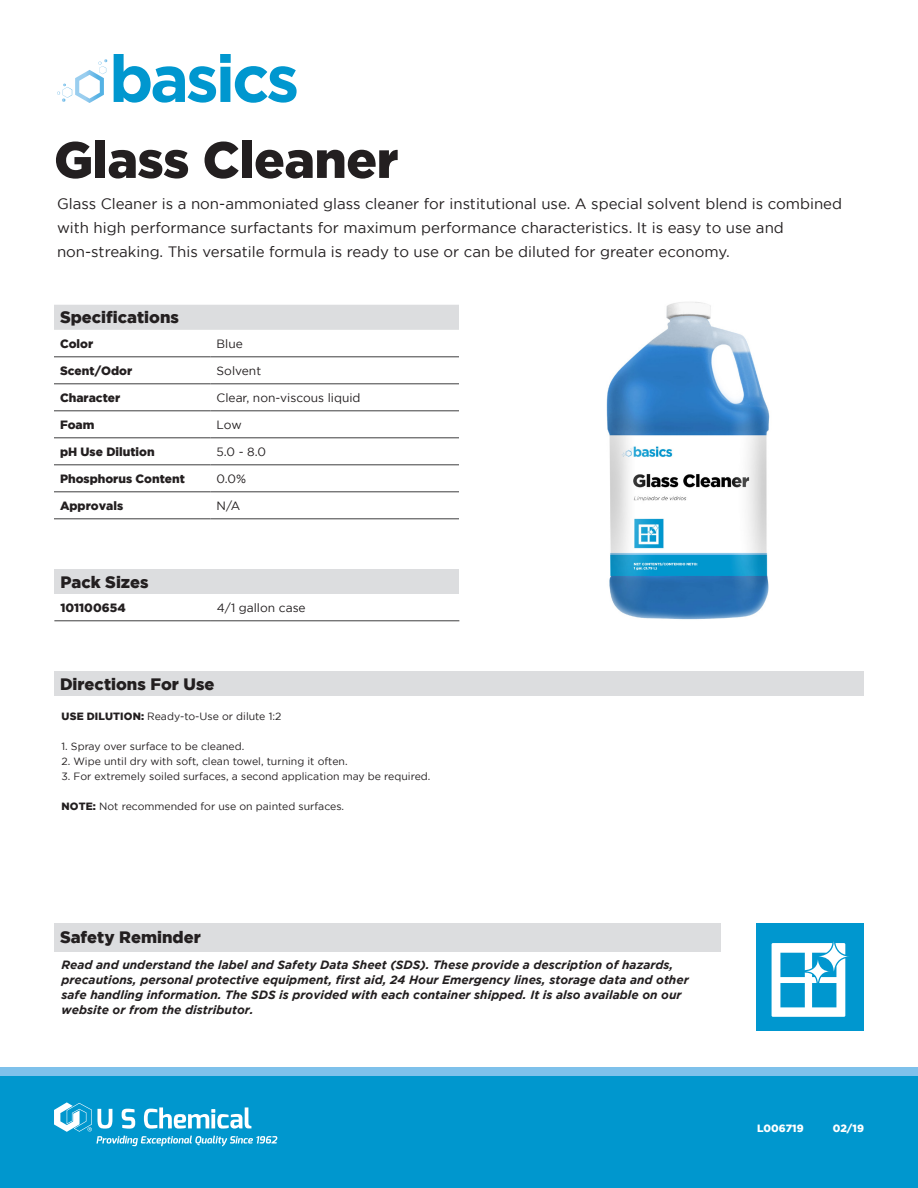
<style>
.page{position:relative;width:918px;height:1188px;background:#fff}
.page>*{position:absolute;margin:0;border:0;box-sizing:border-box;transform-origin:0 0}
.t1{font:900 51px "Gotham";letter-spacing:-.01em;color:#231f20}
.t2{font:900 16.5px "Gotham";color:#231f20}
.t3{font:15px/24px "Gotham";color:#231f20}
.t4{font:italic 700 12px/15px "Gotham";color:#231f20}
.t5{font:900 12px "Gotham";color:#231f20}
.t6{font:12px "Gotham";color:#231f20}
.t7{font:10.5px "Gotham";color:#231f20}
.t8{font:900 10.5px "Gotham";color:#fff}
.s1{font-weight:900}
</style>
<div class="page">
<div style="left:1px;top:1076px;width:917px;height:112px;background:#0097ce"></div>
<div style="left:1px;top:1068px;width:917px;height:8px;background:#7ec1eb"></div>
<div style="left:54px;top:672px;width:810px;height:24px;background:#dcdddf"></div>
<img style="left:606px;top:302px;width:164px;height:318px">
<svg style="left:114px;top:54px;width:183px;height:49px"></svg>
<svg style="left:57px;top:59px;width:50px;height:44px"></svg>
<div style="left:756px;top:923px;width:108px;height:108px;background:#0097cf"></div>
<svg style="left:772px;top:941px;width:77px;height:76px"></svg>
<div style="left:54px;top:923px;width:666px;height:28px;background:#dcdddf"></div>
<svg style="left:54px;top:1102px;width:223px;height:44px"></svg>
<div style="left:54px;top:570px;width:405px;height:24px;background:#dcdddf"></div>
<hr style="left:54px;top:621px;width:157px;height:1px;background:#3e3e3f">
<hr style="left:211px;top:621px;width:248px;height:1px;background:#3e3e3f">
<div style="left:54px;top:305px;width:405px;height:25px;background:#dcdddf"></div>
<hr style="left:54px;top:357px;width:157px;height:1px;background:#3e3e3f">
<hr style="left:211px;top:357px;width:248px;height:1px;background:#3e3e3f">
<hr style="left:54px;top:384px;width:157px;height:1px;background:#3e3e3f">
<hr style="left:211px;top:384px;width:248px;height:1px;background:#3e3e3f">
<hr style="left:54px;top:411px;width:157px;height:1px;background:#3e3e3f">
<hr style="left:211px;top:411px;width:248px;height:1px;background:#3e3e3f">
<hr style="left:54px;top:438px;width:157px;height:1px;background:#3e3e3f">
<hr style="left:211px;top:438px;width:248px;height:1px;background:#3e3e3f">
<hr style="left:54px;top:465px;width:157px;height:1px;background:#3e3e3f">
<hr style="left:211px;top:465px;width:248px;height:1px;background:#3e3e3f">
<hr style="left:54px;top:492px;width:157px;height:1px;background:#3e3e3f">
<hr style="left:211px;top:492px;width:248px;height:1px;background:#3e3e3f">
<hr style="left:54px;top:519px;width:157px;height:1px;background:#3e3e3f">
<hr style="left:211px;top:519px;width:248px;height:1px;background:#3e3e3f">
<p class="t1" style="left:54px;top:130px;width:346px">Glass Cleaner</p>
<p class="t3" style="left:57px;top:192px;width:787px">Glass Cleaner is a non-ammoniated glass cleaner for institutional use. A special solvent blend is combined with high performance surfactants for maximum performance characteristics. It is easy to use and non-streaking. This versatile formula is ready to use or can be diluted for greater economy.</p>
<p class="t2" style="left:60px;top:308px;width:120px">Specifications</p>
<p class="t5" style="left:60px;top:337px;width:35px">Color</p>
<p class="t6" style="left:217px;top:337px;width:28px">Blue</p>
<p class="t5" style="left:60px;top:364px;width:74px">Scent/Odor</p>
<p class="t6" style="left:217px;top:364px;width:46px">Solvent</p>
<p class="t5" style="left:60px;top:391px;width:62px">Character</p>
<p class="t6" style="left:217px;top:391px;width:145px">Clear, non-viscous liquid</p>
<p class="t5" style="left:60px;top:418px;width:36px">Foam</p>
<p class="t6" style="left:217px;top:418px;width:27px">Low</p>
<p class="t5" style="left:60px;top:445px;width:96px">pH Use Dilution</p>
<p class="t6" style="left:217px;top:445px;width:51px">5.0 - 8.0</p>
<p class="t5" style="left:60px;top:472px;width:127px">Phosphorus Content</p>
<p class="t6" style="left:217px;top:472px;width:31px">0.0%</p>
<p class="t5" style="left:60px;top:499px;width:65px">Approvals</p>
<p class="t6" style="left:217px;top:499px;width:25px">N/A</p>
<p class="t2" style="left:60px;top:572px;width:90px">Pack Sizes</p>
<p class="t5" style="left:60px;top:600px;width:67px">101100654</p>
<p class="t6" style="left:217px;top:601px;width:90px">4/1 gallon case</p>
<p class="t2" style="left:60px;top:674px;width:156px">Directions For Use</p>
<p class="t7" style="left:62px;top:711px;width:221px"><span class="s1">USE DILUTION:</span> Ready-to-Use or dilute 1:2</p>
<p class="t7" style="left:62px;top:741px;width:184px">1. Spray over surface to be cleaned.</p>
<p class="t7" style="left:62px;top:756px;width:288px">2. Wipe until dry with soft, clean towel, turning it often.</p>
<p class="t7" style="left:62px;top:771px;width:371px">3. For extremely soiled surfaces, a second application may be required.</p>
<p class="t7" style="left:62px;top:801px;width:284px"><span class="s1">NOTE:</span> Not recommended for use on painted surfaces.</p>
<p class="t2" style="left:60px;top:928px;width:142px">Safety Reminder</p>
<p class="t4" style="left:62px;top:958px;width:629px">Read and understand the label and Safety Data Sheet (SDS). These provide a description of hazards, precautions, personal protective equipment, first aid, 24 Hour Emergency lines, storage data and other safe handling information. The SDS is provided with each container shipped. It is also available on our website or from the distributor.</p>
<p class="t8" style="left:757px;top:1123px;width:48px">L006719</p>
<p class="t8" style="left:833px;top:1123px;width:33px">02/19</p>
</div>
